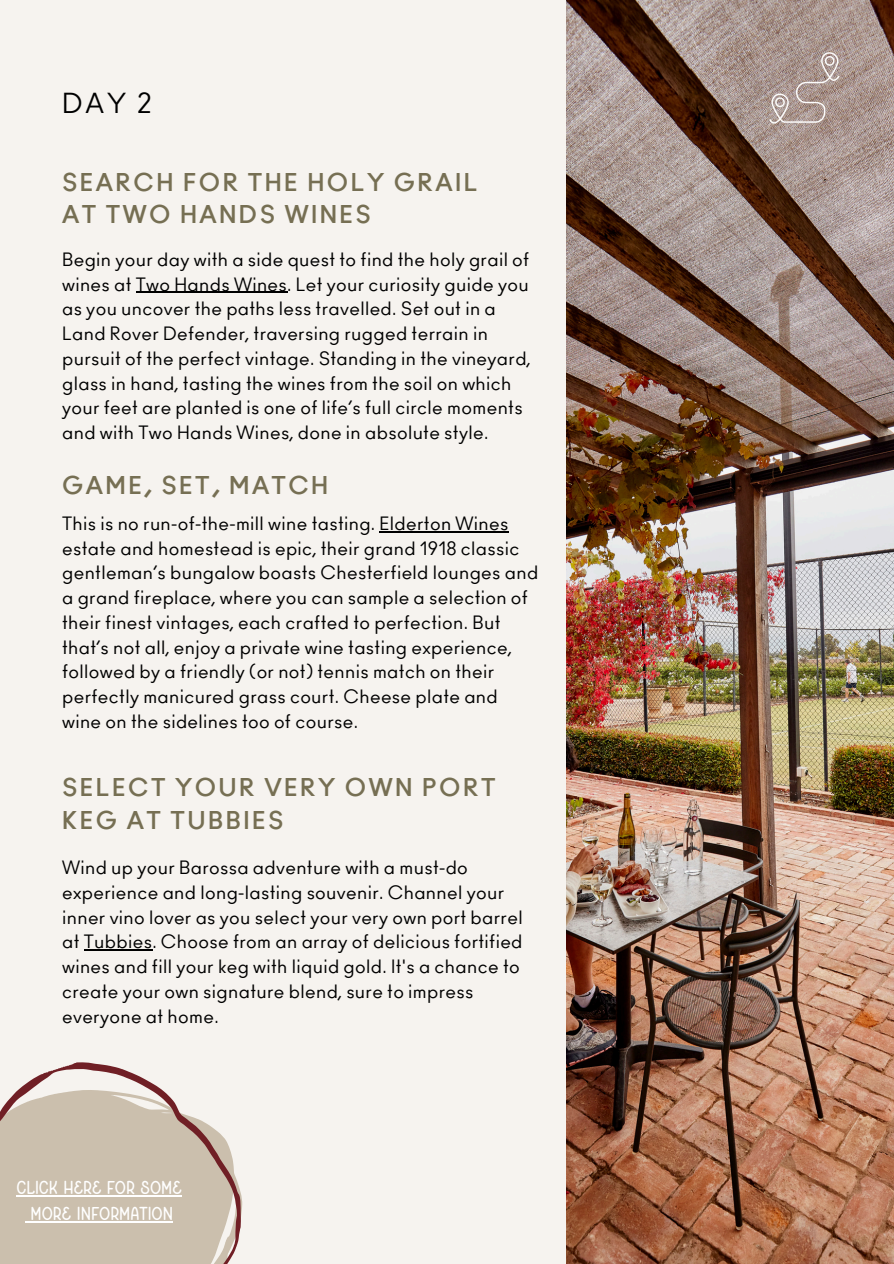
<style>
.page{position:relative;width:894px;height:1264px;background:#fff}
.page>*{position:absolute;margin:0;border:0;box-sizing:border-box;transform-origin:0 0}
.t1{font:27px "Ano";color:#000}
.t2{font:700 24px/32.7px "Ano";letter-spacing:.1em;color:#766f53}
.t3{font:19.05px "Kindred Rounded";color:#fff}
.t4{font:18px/24.8px "Ano";letter-spacing:.02em;color:#000}
</style>
<div class="page">
<div style="left:0;top:0;width:893px;height:1263px;background:#f6f3ef"></div>
<img style="left:566px;top:0;width:327px;height:1263px">
<img style="left:750px;top:35px;width:108px;height:108px">
<svg style="left:19px;top:1062px;width:142px;height:27px"></svg>
<hr style="left:136px;top:291px;width:151px;height:2px;background:#000">
<svg style="left:0;top:1089px;width:242px;height:174px;background:#cdc0b1"></svg>
<hr style="left:31px;top:1220px;width:142px;height:2px;background:#fff">
<hr style="left:379px;top:531px;width:129px;height:1px;background:#000">
<hr style="left:84px;top:949px;width:68px;height:1px;background:#000">
<h2 class="t1" style="left:62px;top:91px;width:91px">DAY 2</h2>
<h2 class="t2" style="left:62px;top:167px;width:417px">SEARCH FOR THE HOLY GRAIL<br>AT TWO HANDS WINES</h2>
<p class="t4" style="left:62px;top:248px;width:470px">Begin your day with a side quest to find the holy grail of wines at Two Hands Wines. Let your curiosity guide you as you uncover the paths less travelled. Set out in a Land Rover Defender, traversing rugged terrain in pursuit of the perfect vintage. Standing in the vineyard, glass in hand, tasting the wines from the soil on which your feet are planted is one of life’s full circle moments and with Two Hands Wines, done in absolute style.</p>
<p class="t2" style="left:62px;top:470px;width:267px">GAME, SET, MATCH</p>
<p class="t4" style="left:62px;top:512px;width:477px">This is no run-of-the-mill wine tasting. Elderton Wines estate and homestead is epic, their grand 1918 classic gentleman’s bungalow boasts Chesterfield lounges and a grand fireplace, where you can sample a selection of their finest vintages, each crafted to perfection. But that’s not all, enjoy a private wine tasting experience, followed by a friendly (or not) tennis match on their perfectly manicured grass court. Cheese plate and wine on the sidelines too of course.</p>
<p class="t2" style="left:62px;top:772px;width:435px">SELECT YOUR VERY OWN PORT<br>KEG AT TUBBIES</p>
<p class="t4" style="left:62px;top:856px;width:462px">Wind up your Barossa adventure with a must-do experience and long-lasting souvenir. Channel your inner vino lover as you select your very own port barrel at Tubbies. Choose from an array of delicious fortified wines and fill your keg with liquid gold. It's a chance to create your own signature blend, sure to impress everyone at home.</p>
<p class="t3" style="left:16px;top:1180px;width:167px">CLICK HERE FOR SOME</p>
<p class="t3" style="left:31px;top:1206px;width:144px">MORE INFORMATION</p>
</div>
